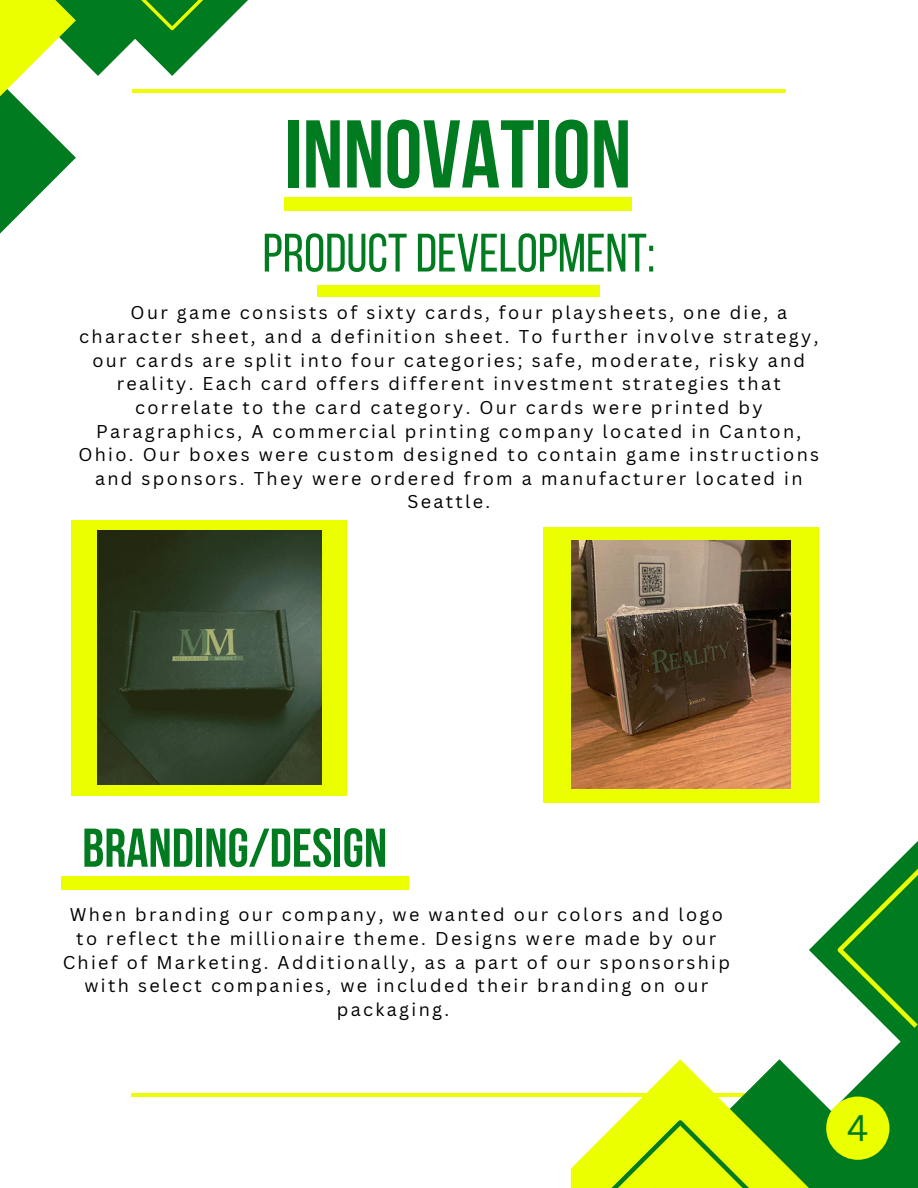
<style>
.page{position:relative;width:918px;height:1188px;background:#fff}
.page>*{position:absolute;margin:0;border:0;box-sizing:border-box;transform-origin:0 0}
.t1{font:700 96px "Bebas Neue";color:#007b1f}
.t2{font:700 54.45px "Bebas Neue";color:#007b1f}
.t3{font:54px "Bebas Neue";color:#007b1f}
.t4{font:36px "Canva Sans";color:#007b1f}
.t5{font:18px/23.7px "Canva Sans";letter-spacing:.13em;color:#000;text-align:center}
</style>
<div class="page">
<hr style="left:132px;top:1093px;width:652px;height:4px;background:#ebff00">
<hr style="left:132px;top:89px;width:654px;height:4px;background:#ebff00">
<div style="left:318px;top:285px;width:282px;height:12px;background:#ebff00"></div>
<svg style="left:571px;top:850px;width:347px;height:338px"></svg>
<svg style="left:612px;top:1005px;width:306px;height:183px"></svg>
<svg style="left:0;top:0;width:248px;height:233px"></svg>
<svg style="left:0;top:0;width:224px;height:117px"></svg>
<div style="left:284px;top:197px;width:348px;height:14px;background:#ebff00"></div>
<div style="left:72px;top:520px;width:275px;height:275px;background:#ebff00"></div>
<div style="left:543px;top:527px;width:276px;height:275px;background:#ebff00"></div>
<div style="left:61px;top:876px;width:348px;height:14px;background:#ebff00"></div>
<div style="left:826px;top:1097px;width:63px;height:63px;background:#ebff00;border-radius:50%"></div>
<img style="left:97px;top:530px;width:224px;height:254px">
<img style="left:571px;top:541px;width:220px;height:247px">
<h1 class="t1" style="left:284px;top:116px;width:349px">INNOVATION</h1>
<h3 class="t3" style="left:263px;top:231px;width:394px">PRODUCT DEVELOPMENT:</h3>
<p class="t5" style="left:131px;top:301px;width:658px">Our game consists of sixty cards, four playsheets, one die, a</p>
<p class="t5" style="left:79px;top:324px;width:741px">character sheet, and a definition sheet. To further involve strategy,</p>
<p class="t5" style="left:92px;top:348px;width:714px">our cards are split into four categories; safe, moderate, risky and</p>
<p class="t5" style="left:117px;top:372px;width:666px">reality. Each card offers different investment strategies that</p>
<p class="t5" style="left:135px;top:395px;width:629px">correlate to the card category. Our cards were printed by</p>
<p class="t5" style="left:96px;top:419px;width:707px">Paragraphics, A commercial printing company located in Canton,</p>
<p class="t5" style="left:78px;top:442px;width:742px">Ohio. Our boxes were custom designed to contain game instructions</p>
<p class="t5" style="left:95px;top:466px;width:709px">and sponsors. They were ordered from a manufacturer located in</p>
<p class="t5" style="left:407px;top:490px;width:84px">Seattle.</p>
<h2 class="t2" style="left:82px;top:826px;width:306px">BRANDING/DESIGN</h2>
<p class="t5" style="left:63px;top:902px;width:669px">When branding our company, we wanted our colors and logo to reflect the millionaire theme. Designs were made by our Chief of Marketing. Additionally, as a part of our sponsorship with select companies, we included their branding on our packaging.</p>
<h3 class="t4" style="left:847px;top:1102px;width:23px">4</h3>
</div>
